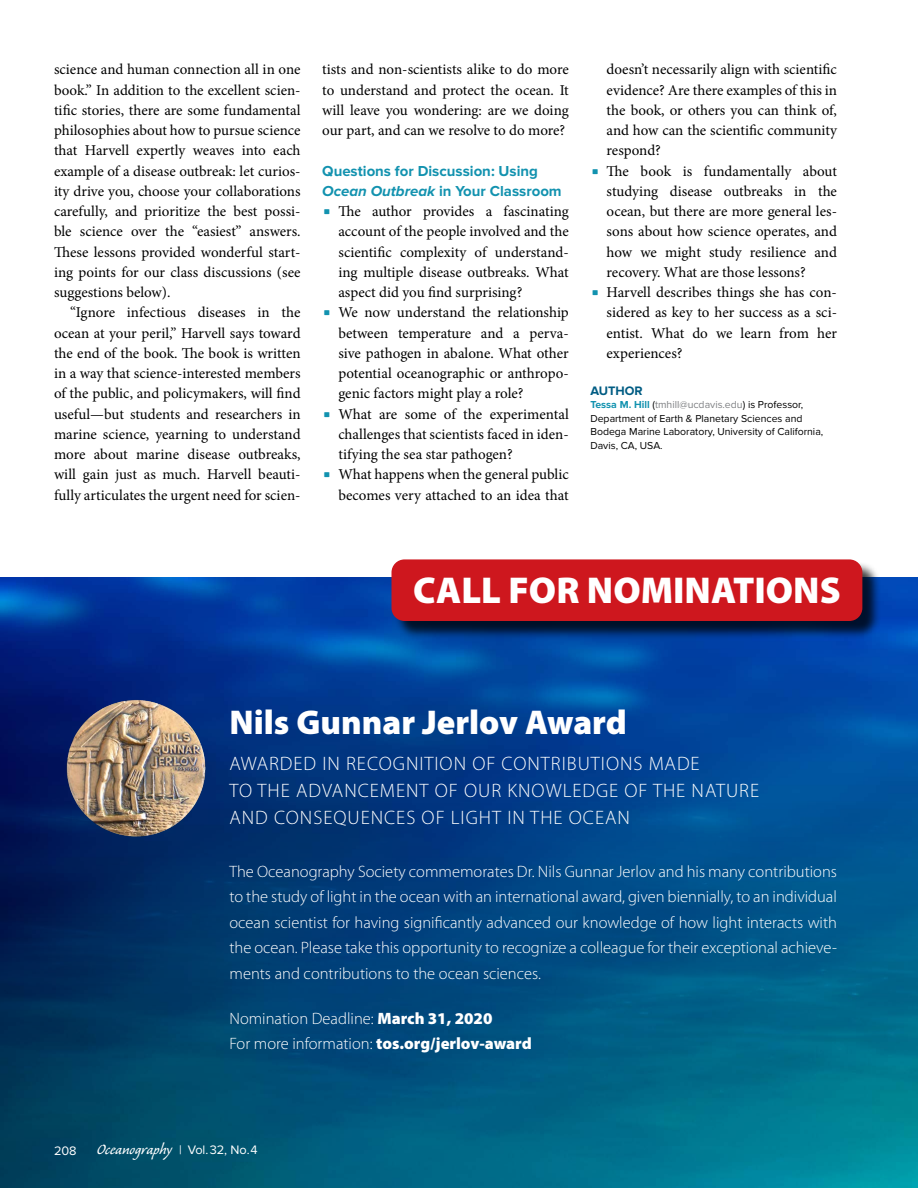
<style>
.page{position:relative;width:918px;height:1188px;background:#fff}
.page>*{position:absolute;margin:0;border:0;box-sizing:border-box;transform-origin:0 0}
.t1{font:900 37.5px "Myriad Pro";color:#fff}
.t2{font:900 34.5px "Myriad Pro";color:#fff}
.t3{font:300 19.5px/27px "Myriad Pro";letter-spacing:.05em;color:#fff}
.t4{font:300 16.5px/25.5px "Myriad Pro";color:#fff;text-align:justify}
.t5{font:15px/20.2px "Minion Pro";color:#000;text-align:justify}
.t6{font:700 15px/20.2px "Proxima Nova";color:#1292af}
.t7{font:12.75px "Proxima Nova";color:#fff}
.t8{font:700 12.75px "Proxima Nova";color:#005c83}
.t9{font:10.5px/13.5px "Proxima Nova";color:#000}
.s1{font-style:italic}
.s2{font-family:"Outage Cut";font-size:28.5px;color:#1292af}
.s3{font-weight:700;color:#1292af}
.s4{color:#808285}
.s5{font-weight:900}
.s6{font-family:"Caliban Std";font-size:18.75px}
</style>
<div class="page">
<img style="left:0;top:578px;width:918px;height:610px">
<div style="left:394px;top:562px;width:487px;height:77px;background:#000;opacity:.75"></div>
<div style="left:392px;top:559px;width:470px;height:62px;background:#ce171e;border-radius:13px"></div>
<img style="left:59px;top:696px;width:152px;height:146px">
<p class="t5" style="left:54px;top:59px;width:248px">science and human connection all in one book.” In addition to the excellent scien&shy;tific stories, there are some fundamental philosophies about how to pursue science that Harvell expertly weaves into each example of a disease outbreak: let curios&shy;ity drive you, choose your collaborations carefully, and prioritize the best possi&shy;ble science over the “easiest” answers.<br>These lessons provided wonderful start&shy;ing points for our class discussions (see suggestions below).</p>
<p class="t5" style="left:54px;top:302px;width:248px;text-indent:16px">“Ignore infectious diseases in the ocean at your peril,” Harvell says toward the end of the book. The book is written in a way that science-interested members of the public, and policymakers, will find useful—but students and researchers in marine science, yearning to understand more about marine disease outbreaks, will gain just as much. Harvell beauti&shy;fully articulates the urgent need for scien-</p>
<p class="t5" style="left:322px;top:59px;width:248px">tists and non-scientists alike to do more to understand and protect the ocean. It will leave you wondering: are we doing our part, and can we resolve to do more?</p>
<p class="t6" style="left:322px;top:161px;width:241px">Questions for Discussion: Using<br><span class="s1">Ocean Outbreak</span> in Your Classroom</p>
<p class="t5" style="left:338px;top:201px;width:232px;text-indent:-16px"><span class="s2">•</span> The author provides a fascinating account of the people involved and the scientific complexity of understand&shy;ing multiple disease outbreaks. What aspect did you find surprising?</p>
<p class="t5" style="left:338px;top:302px;width:232px;text-indent:-16px"><span class="s2">•</span> We now understand the relationship between temperature and a perva&shy;sive pathogen in abalone. What other potential oceanographic or anthropo&shy;genic factors might play a role?</p>
<p class="t5" style="left:338px;top:404px;width:232px;text-indent:-16px"><span class="s2">•</span> What are some of the experimental challenges that scientists faced in iden&shy;tifying the sea star pathogen?</p>
<p class="t5" style="left:322px;top:464px;width:248px;text-align:right"><span class="s2">•</span> What happens when the general public becomes very attached to an idea that</p>
<p class="t5" style="left:607px;top:59px;width:232px">doesn’t necessarily align with scientific evidence? Are there examples of this in the book, or others you can think of, and how can the scientific community respond?</p>
<p class="t5" style="left:607px;top:161px;width:232px;text-indent:-16px"><span class="s2">•</span> The book is fundamentally about studying disease outbreaks in the ocean, but there are more general les&shy;sons about how science operates, and how we might study resilience and recovery. What are those lessons?</p>
<p class="t5" style="left:607px;top:282px;width:232px;text-indent:-16px"><span class="s2">•</span> Harvell describes things she has con&shy;sidered as key to her success as a sci&shy;entist. What do we learn from her experiences?</p>
<p class="t8" style="left:590px;top:383px;width:54px">AUTHOR</p>
<p class="t9" style="left:590px;top:398px;width:234px"><span class="s3">Tessa M. Hill</span> (<span class="s4">tmhill@ucdavis.edu</span>) is Professor, Department of Earth &amp; Planetary Sciences and Bodega Marine Laboratory, University of California, Davis, CA, USA.</p>
<h1 class="t1" style="left:413px;top:565px;width:429px">CALL FOR NOMINATIONS</h1>
<h2 class="t2" style="left:230px;top:700px;width:399px">Nils Gunnar Jerlov Award</h2>
<h3 class="t3" style="left:230px;top:750px;width:531px">AWARDED IN RECOGNITION OF CONTRIBUTIONS MADE<br>TO THE ADVANCEMENT OF OUR KNOWLEDGE OF THE NATURE<br>AND CONSEQUENCES OF LIGHT IN THE OCEAN</h3>
<p class="t4" style="left:230px;top:858px;width:609px">The Oceanography Society commemorates Dr. Nils Gunnar Jerlov and his many contributions to the study of light in the ocean with an international award, given biennially, to an individual ocean scientist for having significantly advanced our knowledge of how light interacts with the ocean. Please take this opportunity to recognize a colleague for their exceptional achieve&shy;ments and contributions to the ocean sciences.</p>
<p class="t4" style="left:230px;top:1005px;width:304px">Nomination Deadline: <span class="s5">March 31, 2020<br></span>For more information: <span class="s5">tos.org/jerlov-award</span></p>
<p class="t7" style="left:54px;top:1142px;width:205px">208 <span class="s6">Oceanography</span> | Vol.32, No.4</p>
</div>
